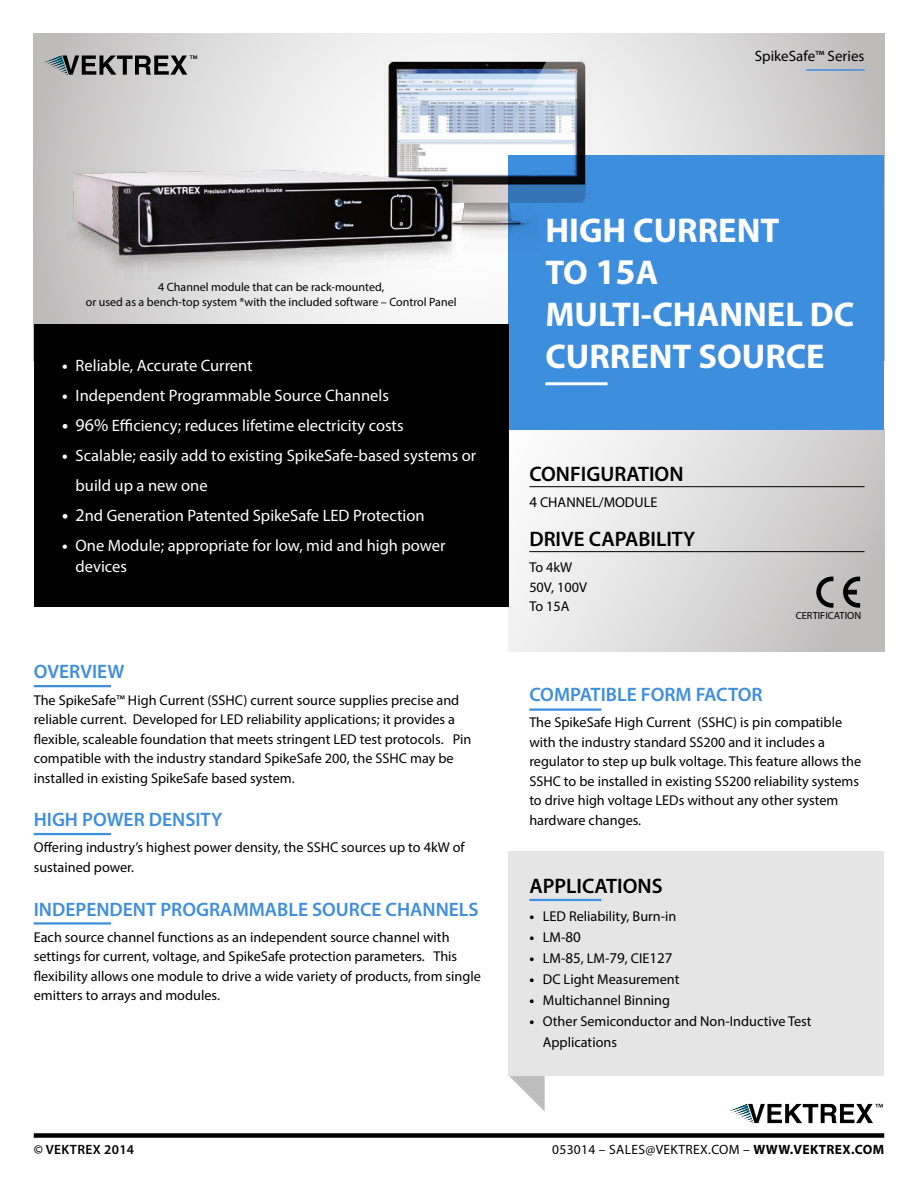
<style>
.page{position:relative;width:918px;height:1188px;background:#fff}
.page>*{position:absolute;margin:0;border:0;box-sizing:border-box;transform-origin:0 0}
.WHITE_Title_Large{font:700 34.5px "Myriad Pro";color:#fff}
.Black_Header_w__Blac{font:600 21px "Myriad Pro";color:#000}
.Black_Header_w__Blue{font:600 21px "Myriad Pro";color:#000}
.Blue_Header_w__Blue{font:600 19.5px "Myriad Pro";color:#3e8ede}
.t1{font:16.5px/30px "Myriad Pro";color:#fff}
.t2{font:15px "Myriad Pro";color:#000}
.body_black{font:14.25px/19.5px "Myriad Pro";color:#000}
.Blue_Header_w__Blue-2{font:14.25px/19.5px "Myriad Pro";color:#000}
.t3{font:13.5px "Myriad Pro";letter-spacing:.025em;color:#000}
.t4{font:600 13.5px "Myriad Pro";letter-spacing:.025em;color:#000}
.photo_caption{font:12px/15px "Myriad Pro";color:#000;text-align:center}
.t5{font:10.35px "Myriad Pro";color:#000}
.s1{font-weight:700}
.s2{font-weight:700;font-size:18px}
.s3{font-size:18px}
.s4{font-size:36.3px}
.s5{font-size:15px}
</style>
<div class="page">
<svg style="left:34px;top:34px;width:850px;height:290px"></svg>
<div style="left:34px;top:1133px;width:850px;height:5px;background:#000"></div>
<svg style="left:509px;top:1076px;width:36px;height:35px"></svg>
<div style="left:509px;top:851px;width:375px;height:225px;background:#e5e5e5"></div>
<div style="left:509px;top:430px;width:375px;height:221px;background:linear-gradient(to right,#fafafa,#c1c0bf)"></div>
<div style="left:34px;top:324px;width:475px;height:282px;background:#000"></div>
<img style="left:34px;top:44px;width:572px;height:239px">
<div style="left:509px;top:156px;width:375px;height:274px;background:#3e8ede"></div>
<hr style="left:529px;top:899px;width:72px;height:2px;background:#3e8ede">
<hr style="left:529px;top:486px;width:336px;height:1px;background:#000">
<hr style="left:529px;top:551px;width:336px;height:1px;background:#000">
<hr style="left:545px;top:382px;width:63px;height:3px;background:#fff">
<hr style="left:34px;top:685px;width:77px;height:2px;background:#3e8ede">
<hr style="left:34px;top:833px;width:77px;height:2px;background:#3e8ede">
<hr style="left:34px;top:922px;width:77px;height:3px;background:#3e8ede">
<hr style="left:529px;top:708px;width:72px;height:3px;background:#3e8ede">
<svg style="left:43px;top:55px;width:154px;height:20px;background:#797a7b"></svg>
<svg style="left:730px;top:1104px;width:153px;height:20px"></svg>
<hr style="left:806px;top:69px;width:59px;height:2px;background:#3e8ede">
<svg style="left:816px;top:577px;width:17px;height:31px"></svg>
<svg style="left:843px;top:577px;width:17px;height:31px"></svg>
<p class="t2" style="left:755px;top:47px;width:111px">SpikeSafe™ Series</p>
<p class="photo_caption" style="left:86px;top:279px;width:372px">4 Channel module that can be rack-mounted,<br>or used as a bench-top system *with the included software – Control Panel</p>
<p class="t1" style="left:62px;top:350px;width:192px"><span class="s1">•</span> Reliable, Accurate Current</p>
<p class="t1" style="left:62px;top:380px;width:328px"><span class="s1">•</span> Independent Programmable Source Channels</p>
<p class="t1" style="left:62px;top:410px;width:343px"><span class="s2">•</span> <span class="s3">96%</span> Efficiency; reduces lifetime electricity costs</p>
<p class="t1" style="left:76px;top:440px;width:402px;text-indent:-14px"><span class="s1">•</span> Scalable; easily add to existing SpikeSafe-based systems or build up a new one</p>
<p class="t1" style="left:62px;top:500px;width:364px"><span class="s2">•</span> <span class="s3">2</span>nd Generation Patented SpikeSafe LED Protection</p>
<p class="t1" style="left:76px;top:535px;width:371px;line-height:21px;text-indent:-14px"><span class="s1">•</span> One Module; appropriate for low, mid and high power devices</p>
<p class="Blue_Header_w__Blue" style="left:34px;top:659px;width:92px">OVERVIEW</p>
<p class="body_black" style="left:34px;top:690px;width:439px">The SpikeSafe™ High Current (SSHC) current source supplies precise and reliable current. Developed for LED reliability applications; it provides a flexible, scaleable foundation that meets stringent LED test protocols. Pin compatible with the industry standard SpikeSafe 200, the SSHC may be installed in existing SpikeSafe based system.</p>
<p class="Blue_Header_w__Blue" style="left:34px;top:807px;width:190px">HIGH POWER DENSITY</p>
<p class="body_black" style="left:34px;top:838px;width:433px">Offering industry’s highest power density, the SSHC sources up to 4kW of sustained power.</p>
<p class="Blue_Header_w__Blue" style="left:34px;top:897px;width:446px">INDEPENDENT PROGRAMMABLE SOURCE CHANNELS</p>
<p class="body_black" style="left:34px;top:927px;width:449px">Each source channel functions as an independent source channel with settings for current, voltage, and SpikeSafe protection parameters. This flexibility allows one module to drive a wide variety of products, from single emitters to arrays and modules.</p>
<p class="WHITE_Title_Large" style="left:545px;top:207px;width:235px">HIGH CURRENT</p>
<p class="WHITE_Title_Large" style="left:545px;top:249px;width:114px">TO <span class="s4">15</span>A</p>
<p class="WHITE_Title_Large" style="left:545px;top:291px;width:311px">MULTI-CHANNEL DC</p>
<p class="WHITE_Title_Large" style="left:545px;top:333px;width:281px">CURRENT SOURCE</p>
<p class="Black_Header_w__Blac" style="left:529px;top:461px;width:156px">CONFIGURATION</p>
<p class="body_black" style="left:529px;top:492px;width:130px"><span class="s5">4</span> CHANNEL/MODULE</p>
<p class="Black_Header_w__Blac" style="left:529px;top:525px;width:168px">DRIVE CAPABILITY</p>
<p class="body_black" style="left:529px;top:557px;width:59px">To 4kW<br>50V, 100V<br>To 15A</p>
<p class="t5" style="left:796px;top:609px;width:67px">CERTIFICATION</p>
<p class="Blue_Header_w__Blue" style="left:529px;top:682px;width:235px">COMPATIBLE FORM FACTOR</p>
<p class="Blue_Header_w__Blue-2" style="left:529px;top:713px;width:333px">The SpikeSafe High Current (SSHC) is pin compatible with the industry standard SS200 and it includes a regulator to step up bulk voltage. This feature allows the SSHC to be installed in existing SS200 reliability systems to drive high voltage LEDs without any other system hardware changes.</p>
<p class="Black_Header_w__Blue" style="left:529px;top:873px;width:135px">APPLICATIONS</p>
<p class="body_black" style="left:529px;top:906px;width:149px"><span class="s1">•</span> LED Reliability, Burn-in</p>
<p class="body_black" style="left:529px;top:927px;width:53px"><span class="s1">•</span> LM-<span class="s5">80</span></p>
<p class="body_black" style="left:529px;top:948px;width:145px"><span class="s1">•</span> LM-<span class="s5">85</span>, LM-<span class="s5">79</span>, CIE<span class="s5">127</span></p>
<p class="body_black" style="left:529px;top:969px;width:152px"><span class="s1">•</span> DC Light Measurement</p>
<p class="body_black" style="left:529px;top:990px;width:142px"><span class="s1">•</span> Multichannel Binning</p>
<p class="body_black" style="left:543px;top:1011px;width:270px;line-height:21px;text-indent:-14px"><span class="s1">•</span> Other Semiconductor and Non-Inductive Test<br>Applications</p>
<p class="t4" style="left:34px;top:1141px;width:102px">© VEKTREX 2014</p>
<p class="t3" style="left:552px;top:1141px;width:334px">053014 – SALES@VEKTREX.COM – <span class="s1">WWW.VEKTREX.COM</span></p>
</div>
